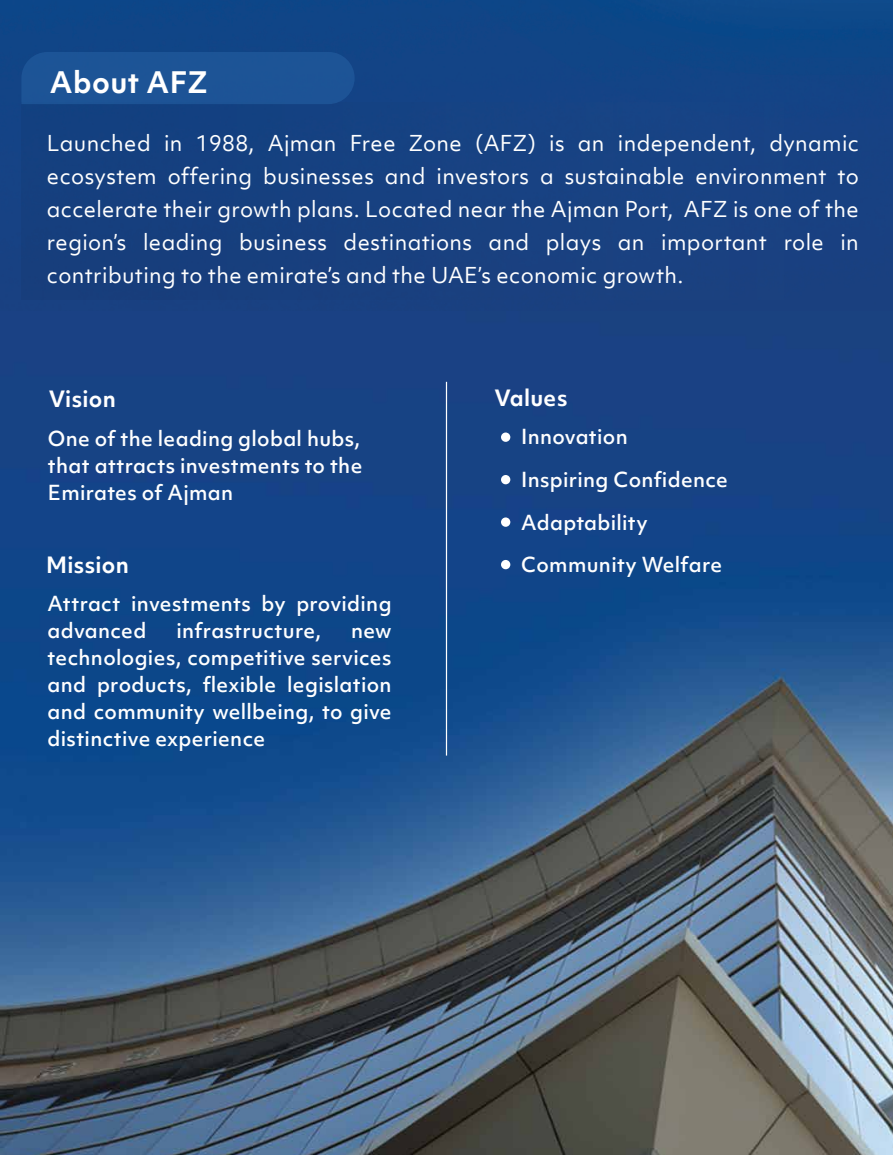
<style>
.page{position:relative;width:893px;height:1155px;background:#fff}
.page>*{position:absolute;margin:0;border:0;box-sizing:border-box;transform-origin:0 0}
.t1{font:700 28.42px "Objektiv Mk 1";letter-spacing:.015em;color:#fff}
.t2{font:700 21.52px "Objektiv Mk 1";letter-spacing:.015em;color:#fff}
.t3{font:21px/32.9px "Objektiv Mk 1";letter-spacing:.015em;color:#fff;text-align:justify}
.t4{font:500 19.88px/27px "Objektiv Mk 1";letter-spacing:.015em;color:#fff;text-align:justify}
</style>
<div class="page">
<img style="left:0;top:0;width:892px;height:1155px">
<div style="left:21px;top:103px;width:871px;height:197px;background:#174181"></div>
<div style="left:21px;top:52px;width:333px;height:52px;background:#1d5496"></div>
<div style="left:501px;top:433px;width:9px;height:9px;background:#fff;border-radius:50%"></div>
<div style="left:501px;top:475px;width:9px;height:9px;background:#fff;border-radius:50%"></div>
<div style="left:501px;top:517px;width:9px;height:10px;background:#fff;border-radius:50%"></div>
<div style="left:501px;top:560px;width:9px;height:9px;background:#fff;border-radius:50%"></div>
<hr style="left:446px;top:382px;width:1px;height:374px;background:#fff">
<h1 class="t1" style="left:50px;top:62px;width:159px">About AFZ</h1>
<p class="t3" style="left:47px;top:126px;width:813px">Launched in 1988, Ajman Free Zone (AFZ) is an independent, dynamic ecosystem offering businesses and investors a sustainable environment to accelerate their growth plans. Located near the Ajman Port, AFZ is one of the region’s leading business destinations and plays an important role in contributing to the emirate’s and the UAE’s economic growth.</p>
<p class="t2" style="left:49px;top:384px;width:69px">Vision</p>
<p class="t4" style="left:48px;top:424px;width:316px">One of the leading global hubs, that attracts investments to the Emirates of Ajman</p>
<p class="t2" style="left:494px;top:383px;width:74px">Values</p>
<p class="t4" style="left:521px;top:415px;width:208px;line-height:42.7px;text-align:left">Innovation<br>Inspiring Confidence<br>Adaptability</p>
<p class="t2" style="left:46px;top:550px;width:84px">Mission</p>
<p class="t4" style="left:521px;top:551px;width:202px">Community Welfare</p>
<p class="t4" style="left:48px;top:590px;width:345px">Attract investments by providing advanced</p>
<p class="t4" style="left:176px;top:617px;width:146px">infrastructure,</p>
<p class="t4" style="left:48px;top:617px;width:345px;text-indent:303px">new technologies, competitive services and products, flexible legislation and community wellbeing, to give distinctive experience</p>
</div>
